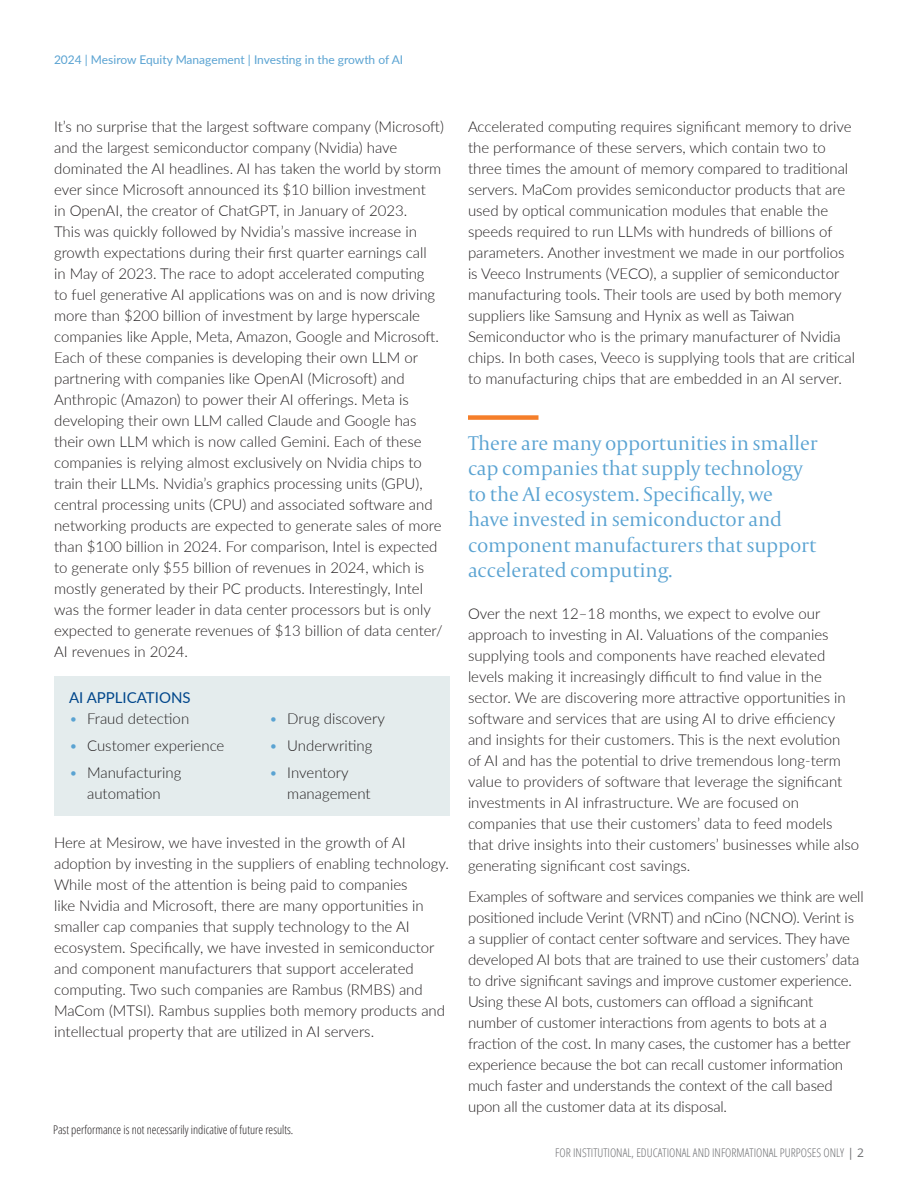
<style>
.page{position:relative;width:918px;height:1188px;background:#fff}
.page>*{position:absolute;margin:0;border:0;box-sizing:border-box;transform-origin:0 0}
._2_Pull_Quote_rule_orange{font:300 21px/25.5px "Capitolium 2";letter-spacing:-.01em;color:#5aa3d2}
._3_Body{font:300 15px/21px "Lato";color:#231f20}
._3_Subhead_L2{font:15px "Lato";color:#00468b}
.t1{font:300 condensed 12px "Open Sans";color:#6c6d70}
._9_Footnote{font:300 condensed 12px "Open Sans";color:#231f20}
.t2{font:12px "Lato";color:#5aa3d2}
.s1{color:#5aa3d2}
.s2{font-weight:400;font-stretch:normal}
</style>
<div class="page">
<div style="left:54px;top:676px;width:396px;height:139px;background:#e4eced"></div>
<div style="left:468px;top:415px;width:70px;height:5px;background:#f57e29"></div>
<p class="t2" style="left:54px;top:51px;width:351px">2024 | Mesirow Equity Management | Investing in the growth of AI</p>
<p class="_3_Body" style="left:54px;top:116px;width:391px">It’s no surprise that the largest software company (Microsoft) and the largest semiconductor company (Nvidia) have dominated the AI headlines. AI has taken the world by storm ever since Microsoft announced its $10 billion investment<br>in OpenAI, the creator of ChatGPT, in January of 2023.<br>This was quickly followed by Nvidia’s massive increase in growth expectations during their first quarter earnings call<br>in May of 2023. The race to adopt accelerated computing<br>to fuel generative AI applications was on and is now driving more than $200 billion of investment by large hyperscale companies like Apple, Meta, Amazon, Google and Microsoft.<br>Each of these companies is developing their own LLM or partnering with companies like OpenAI (Microsoft) and Anthropic (Amazon) to power their AI offerings. Meta is developing their own LLM called Claude and Google has their own LLM which is now called Gemini. Each of these companies is relying almost exclusively on Nvidia chips to train their LLMs. Nvidia’s graphics processing units (GPU), central processing units (CPU) and associated software and networking products are expected to generate sales of more than $100 billion in 2024. For comparison, Intel is expected to generate only $55 billion of revenues in 2024, which is mostly generated by their PC products. Interestingly, Intel was the former leader in data center processors but is only expected to generate revenues of $13 billion of data center/ AI revenues in 2024.</p>
<p class="_3_Subhead_L2" style="left:69px;top:687px;width:123px">AI APPLICATIONS</p>
<p class="_3_Body" style="left:69px;top:707px;width:122px"><span class="s1">•</span> Fraud detection</p>
<p class="_3_Body" style="left:69px;top:734px;width:157px"><span class="s1">•</span> Customer experience</p>
<p class="_3_Body" style="left:69px;top:761px;width:114px;text-align:center"><span class="s1">•</span> Manufacturing automation</p>
<p class="_3_Body" style="left:269px;top:707px;width:117px"><span class="s1">•</span> Drug discovery</p>
<p class="_3_Body" style="left:269px;top:734px;width:105px"><span class="s1">•</span> Underwriting</p>
<p class="_3_Body" style="left:287px;top:761px;width:85px;text-indent:-18px"><span class="s1">•</span> Inventory management</p>
<p class="_3_Body" style="left:54px;top:831px;width:396px">Here at Mesirow, we have invested in the growth of AI adoption by investing in the suppliers of enabling technology.<br>While most of the attention is being paid to companies<br>like Nvidia and Microsoft, there are many opportunities in smaller cap companies that supply technology to the AI ecosystem. Specifically, we have invested in semiconductor and component manufacturers that support accelerated computing. Two such companies are Rambus (RMBS) and MaCom (MTSI). Rambus supplies both memory products and intellectual property that are utilized in AI servers.</p>
<p class="_9_Footnote" style="left:53px;top:1122px;width:242px">Past performance is not necessarily indicative of future results.</p>
<p class="_3_Body" style="left:468px;top:116px;width:389px">Accelerated computing requires significant memory to drive the performance of these servers, which contain two to three times the amount of memory compared to traditional servers. MaCom provides semiconductor products that are used by optical communication modules that enable the speeds required to run LLMs with hundreds of billions of parameters. Another investment we made in our portfolios is Veeco Instruments (VECO), a supplier of semiconductor manufacturing tools. Their tools are used by both memory suppliers like Samsung and Hynix as well as Taiwan Semiconductor who is the primary manufacturer of Nvidia chips. In both cases, Veeco is supplying tools that are critical to manufacturing chips that are embedded in an AI server.</p>
<p class="_2_Pull_Quote_rule_orange" style="left:468px;top:430px;width:351px">There are many opportunities in smaller cap companies that supply technology to the AI ecosystem. Specifically, we have invested in semiconductor and component manufacturers that support accelerated computing.</p>
<p class="_3_Body" style="left:468px;top:602px;width:393px">Over the next 12–18 months, we expect to evolve our approach to investing in AI. Valuations of the companies supplying tools and components have reached elevated levels making it increasingly difficult to find value in the sector. We are discovering more attractive opportunities in software and services that are using AI to drive efficiency and insights for their customers. This is the next evolution<br>of AI and has the potential to drive tremendous long-term value to providers of software that leverage the significant investments in AI infrastructure. We are focused on companies that use their customers’ data to feed models that drive insights into their customers’ businesses while also generating significant cost savings.</p>
<p class="_3_Body" style="left:468px;top:886px;width:397px">Examples of software and services companies we think are well positioned include Verint (VRNT) and nCino (NCNO). Verint is a supplier of contact center software and services. They have developed AI bots that are trained to use their customers’ data to drive significant savings and improve customer experience.<br>Using these AI bots, customers can offload a significant number of customer interactions from agents to bots at a fraction of the cost. In many cases, the customer has a better experience because the bot can recall customer information much faster and understands the context of the call based upon all the customer data at its disposal.</p>
<p class="t1" style="left:555px;top:1144px;width:310px">FOR INSTITUTIONAL, EDUCATIONAL AND INFORMATIONAL PURPOSES ONLY <span class="s2">| 2</span></p>
</div>
